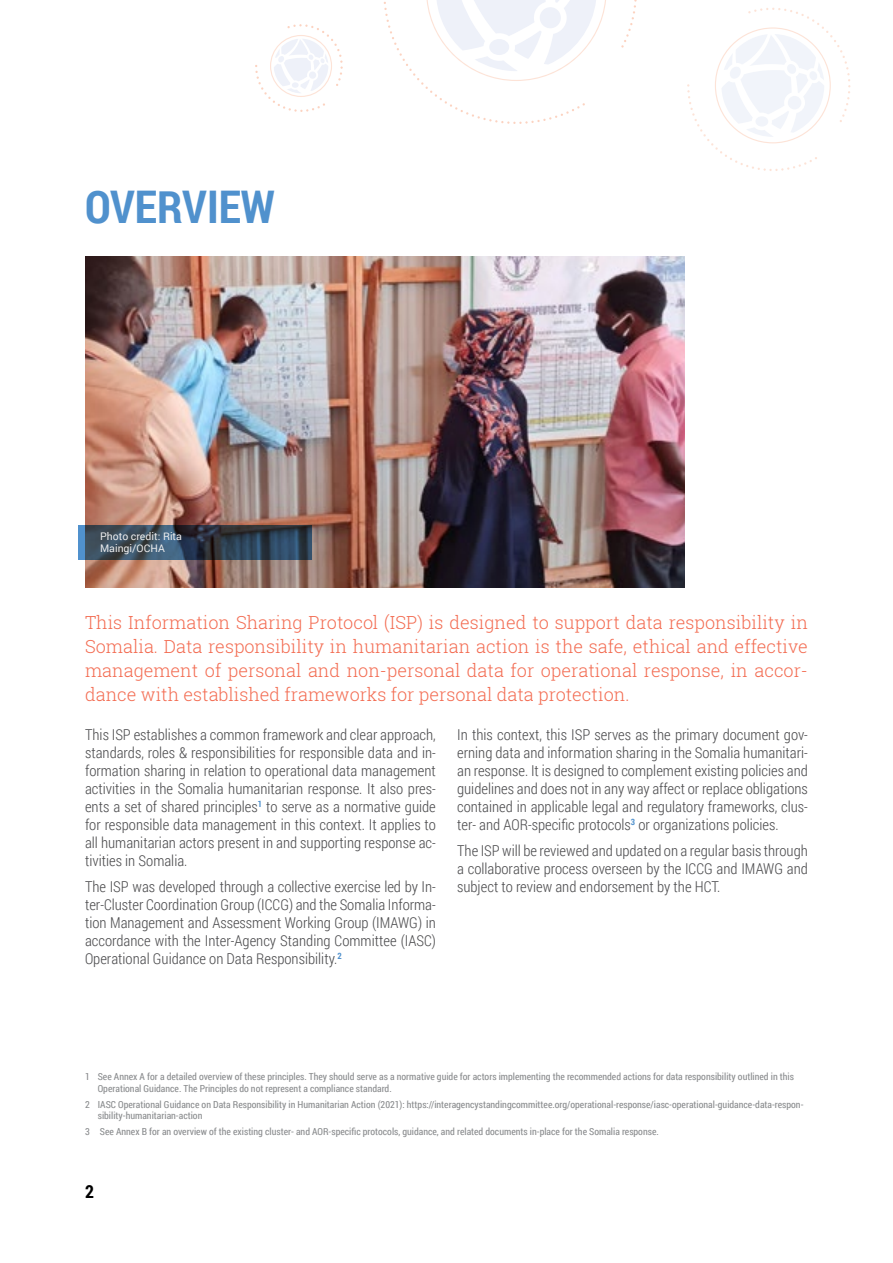
<style>
.page{position:relative;width:893px;height:1263px;background:#fff}
.page>*{position:absolute;margin:0;border:0;box-sizing:border-box;transform-origin:0 0}
.t1{font:700 45px "Roboto Condensed";color:#5091cd}
.t2{font:300 18px/24px "Roboto Slab";color:#f36c52;text-align:justify}
.t3{font:700 18px "Roboto Condensed";color:#000}
.t4{font:300 15px/18px "Roboto Condensed";color:#4d4d4f;text-align:justify}
.t5{font:10.5px/12.6px "Roboto";color:#ededee}
.t6{font:9.75px/11.7px "Roboto Condensed";color:#8a8c8e}
</style>
<div class="page">
<svg style="left:687px;top:8px;width:163px;height:163px"></svg>
<svg style="left:255px;top:24px;width:88px;height:88px"></svg>
<svg style="left:621px;top:0;width:16px;height:48px"></svg>
<svg style="left:384px;top:0;width:222px;height:124px"></svg>
<img style="left:85px;top:257px;width:599px;height:330px">
<svg style="left:78px;top:526px;width:234px;height:34px;background:#334557"></svg>
<h1 class="t1" style="left:85px;top:176px;width:191px">OVERVIEW</h1>
<p class="t5" style="left:100px;top:529px;width:84px">Photo credit: Rita<br>Maingi/OCHA</p>
<p class="t2" style="left:85px;top:610px;width:724px">This Information Sharing Protocol (ISP) is designed to support data responsibility in Somalia. Data responsibility in humanitarian action is the safe, ethical and effective management of personal and non-personal data for operational response, in accor&shy;dance with established frameworks for personal data protection.</p>
<p class="t4" style="left:85px;top:725px;width:352px">This ISP establishes a common framework and clear approach, standards, roles &amp; responsibilities for responsible data and in&shy;formation sharing in relation to operational data management activities in the Somalia humanitarian response. It also pres&shy;ents a set of shared principles<sup>1</sup> to serve as a normative guide for responsible data management in this context. It applies to all humanitarian actors present in and supporting response ac&shy;tivities in Somalia.</p>
<p class="t4" style="left:85px;top:878px;width:352px">The ISP was developed through a collective exercise led by In&shy;ter-Cluster Coordination Group (ICCG) and the Somalia Informa&shy;tion Management and Assessment Working Group (IMAWG) in accordance with the Inter-Agency Standing Committee (IASC)<br>Operational Guidance on Data Responsibility.<sup>2</sup></p>
<p class="t4" style="left:457px;top:725px;width:352px">In this context, this ISP serves as the primary document gov&shy;erning data and information sharing in the Somalia humanitari&shy;an response. It is designed to complement existing policies and guidelines and does not in any way affect or replace obligations contained in applicable legal and regulatory frameworks, clus&shy;ter- and AOR-specific protocols<sup>3</sup> or organizations policies.</p>
<p class="t4" style="left:457px;top:842px;width:352px">The ISP will be reviewed and updated on a regular basis through a collaborative process overseen by the ICCG and IMAWG and subject to review and endorsement by the HCT.</p>
<p class="t6" style="left:98px;top:1070px;width:698px;text-indent:-13px">1 See Annex A for a detailed overview of these principles. They should serve as a normative guide for actors implementing the recommended actions for data responsibility outlined in this<br>Operational Guidance. The Principles do not represent a compliance standard.</p>
<p class="t6" style="left:98px;top:1098px;width:707px;text-indent:-13px">2 IASC Operational Guidance on Data Responsibility in Humanitarian Action (2021): https://interagencystandingcommittee.org/operational-response/iasc-operational-guidance-data-respon&shy;sibility-humanitarian-action</p>
<p class="t6" style="left:85px;top:1126px;width:575px">3 See Annex B for an overview of the existing cluster- and AOR-specific protocols, guidance, and related documents in-place for the Somalia response.</p>
<p class="t3" style="left:85px;top:1179px;width:10px">2</p>
</div>
